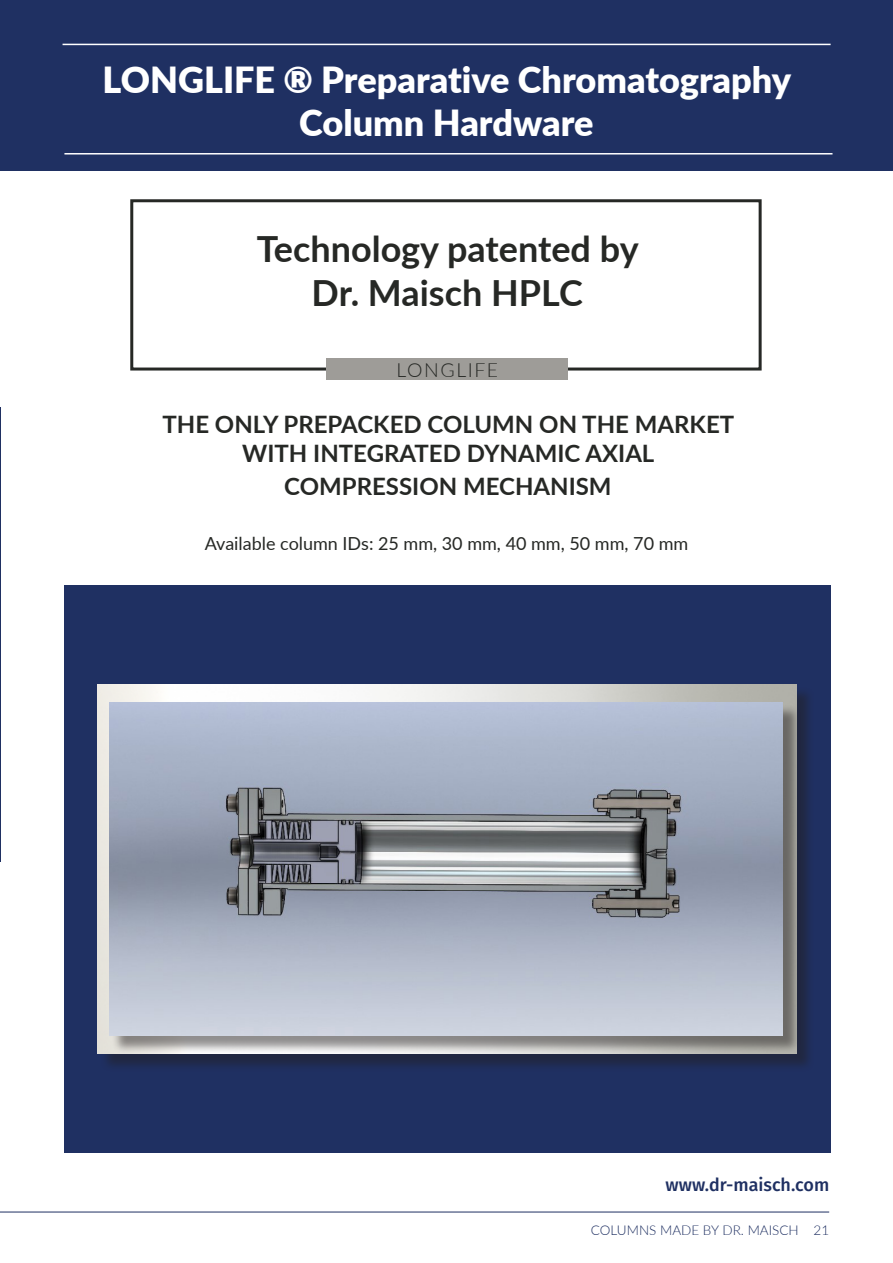
<style>
.page{position:relative;width:893px;height:1263px;background:#fff}
.page>*{position:absolute;margin:0;border:0;box-sizing:border-box;transform-origin:0 0}
.Tabellenkopfzeile{font:900 36px "Lato";color:#fff}
.Tabellenkopfzeile-2{font:700 36px "Lato";color:#262825}
.Tabellenkopfzeile-3{font:700 24px "Lato";color:#262825}
.Unterüberschrift___z{font:300 19.5px "Lato";letter-spacing:.08em;color:#262825}
.Tabellenkopfzeile-4{font:18px "Lato";color:#262825}
.t1{font:500 18px "Fira Sans";color:#1f3062}
.t2{font:300 13.5px "Lato";color:#1f3062}
</style>
<div class="page">
<div style="left:0;top:0;width:893px;height:171px;background:#1f3062"></div>
<hr style="left:64px;top:153px;width:768px;height:2px;background:#fff">
<hr style="left:63px;top:44px;width:768px;height:1px;background:#fff">
<hr style="left:0;top:1212px;width:829px;height:1px;background:#1f3062">
<hr style="left:0;top:407px;width:1px;height:454px;background:#1f3062">
<div style="left:64px;top:585px;width:767px;height:567px;background:#1f3062"></div>
<div style="left:130px;top:199px;width:632px;height:171px;border:3px solid #262825"></div>
<div style="left:327px;top:358px;width:241px;height:22px;background:#9e9c98"></div>
<div style="left:100px;top:686px;width:715px;height:386px;background:#231f20;opacity:.5"></div>
<img style="left:98px;top:684px;width:698px;height:369px">
<div style="left:111px;top:704px;width:690px;height:350px;background:#231f20;opacity:.5"></div>
<img style="left:109px;top:702px;width:673px;height:333px">
<p class="Tabellenkopfzeile" style="left:103px;top:53px;width:690px">LONGLIFE ® Preparative Chromatography</p>
<p class="Tabellenkopfzeile" style="left:299px;top:96px;width:296px">Column Hardware</p>
<p class="Tabellenkopfzeile-2" style="left:257px;top:223px;width:383px">Technology patented by</p>
<p class="Tabellenkopfzeile-2" style="left:312px;top:266px;width:273px">Dr. Maisch HPLC</p>
<p class="Unterüberschrift___z" style="left:397px;top:356px;width:103px">LONGLIFE</p>
<p class="Tabellenkopfzeile-3" style="left:162px;top:407px;width:573px">THE ONLY PREPACKED COLUMN ON THE MARKET</p>
<p class="Tabellenkopfzeile-3" style="left:242px;top:436px;width:414px">WITH INTEGRATED DYNAMIC AXIAL</p>
<p class="Tabellenkopfzeile-3" style="left:284px;top:468px;width:329px">COMPRESSION MECHANISM</p>
<p class="Tabellenkopfzeile-4" style="left:205px;top:531px;width:485px">Available column IDs: 25 mm, 30 mm, 40 mm, 50 mm, 70 mm</p>
<p class="t1" style="left:666px;top:1171px;width:165px">www.dr-maisch.com</p>
<p class="t2" style="left:591px;top:1220px;width:240px">COLUMNS MADE BY DR. MAISCH 21</p>
</div>
